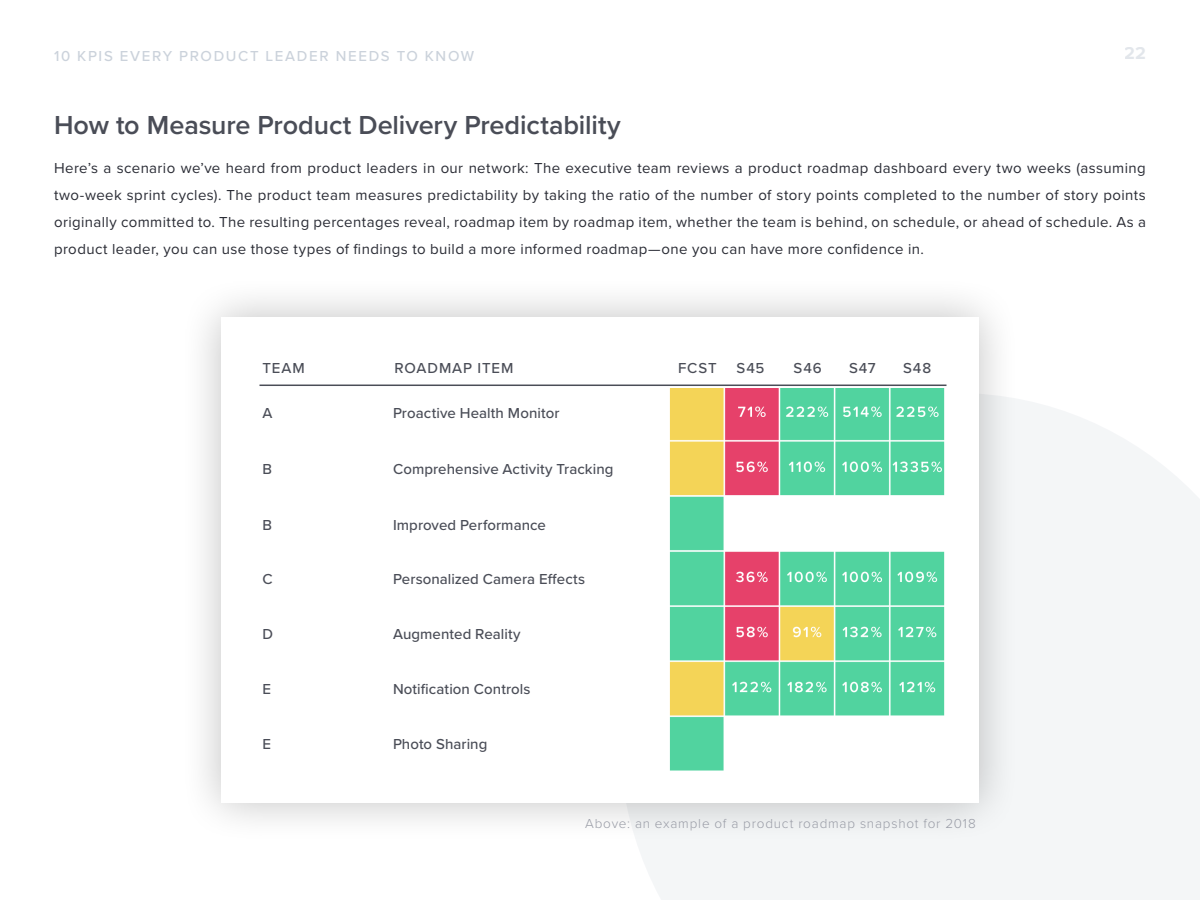
<style>
.page{position:relative;width:1200px;height:900px;background:#fff}
.page>*{position:absolute;margin:0;border:0;box-sizing:border-box;transform-origin:0 0}
.t1{font:600 27px "Proxima Nova";letter-spacing:-.005em;color:#4a4d57}
.t2{font:700 18px "Proxima Nova";color:#cbd2db}
.t3{font:15px/27px "Proxima Nova";letter-spacing:.025em;color:#2a2c35;text-align:justify}
.t4{font:500 15px "Proxima Nova";letter-spacing:.005em;color:#4a4d57}
.t5{font:500 15px "Proxima Nova";letter-spacing:.115em;color:#cbd2db}
.t6{font:500 15px "Proxima Nova";letter-spacing:.065em;color:#4a4d57}
.t7{font:300 13.5px "Proxima Nova";letter-spacing:.06em;color:#999ca6}
</style>
<div class="page">
<div style="left:638px;top:400px;width:562px;height:500px;background:#f4f6f7"></div>
<div style="left:179px;top:275px;width:842px;height:570px;background:#000;opacity:.25"></div>
<div style="left:221px;top:317px;width:758px;height:485px;background:#fff"></div>
<img style="left:669px;top:388px;width:276px;height:383px">
<hr style="left:260px;top:385px;width:686px;height:1px;background:#4a4d57">
<p class="t5" style="left:54px;top:44px;width:422px">10 KPIS EVERY PRODUCT LEADER NEEDS TO KNOW</p>
<p class="t1" style="left:54px;top:105px;width:568px">How to Measure Product Delivery Predictability</p>
<p class="t2" style="left:1125px;top:40px;width:23px">22</p>
<p class="t3" style="left:54px;top:154px;width:1094px">Here’s a scenario we’ve heard from product leaders in our network: The executive team reviews a product roadmap dashboard every two weeks (assuming two-week sprint cycles). The product team measures predictability by taking the ratio of the number of story points completed to the number of story points originally committed to. The resulting percentages reveal, roadmap item by roadmap item, whether the team is behind, on schedule, or ahead of schedule. As a product leader, you can use those types of findings to build a more informed roadmap—one you can have more confidence in.</p>
<p class="t4" style="left:262px;top:357px;width:44px">TEAM</p>
<p class="t4" style="left:262px;top:402px;width:11px">A</p>
<p class="t6" style="left:394px;top:357px;width:120px">ROADMAP ITEM</p>
<p class="t4" style="left:678px;top:357px;width:40px">FCST</p>
<p class="t4" style="left:736px;top:357px;width:30px">S45</p>
<p class="t4" style="left:794px;top:357px;width:30px">S46</p>
<p class="t4" style="left:849px;top:357px;width:28px">S47</p>
<p class="t4" style="left:903px;top:357px;width:30px">S48</p>
<p class="t4" style="left:393px;top:402px;width:168px">Proactive Health Monitor</p>
<p class="t4" style="left:262px;top:457px;width:11px">B</p>
<p class="t4" style="left:393px;top:457px;width:222px">Comprehensive Activity Tracking</p>
<p class="t4" style="left:262px;top:513px;width:11px">B</p>
<p class="t4" style="left:393px;top:513px;width:154px">Improved Performance</p>
<p class="t4" style="left:262px;top:568px;width:12px">C</p>
<p class="t4" style="left:393px;top:568px;width:194px">Personalized Camera Effects</p>
<p class="t4" style="left:262px;top:623px;width:12px">D</p>
<p class="t4" style="left:393px;top:623px;width:129px">Augmented Reality</p>
<p class="t4" style="left:262px;top:678px;width:10px">E</p>
<p class="t4" style="left:393px;top:678px;width:139px">Notification Controls</p>
<p class="t4" style="left:262px;top:733px;width:10px">E</p>
<p class="t4" style="left:393px;top:733px;width:96px">Photo Sharing</p>
<p class="t7" style="left:585px;top:813px;width:392px">Above: an example of a product roadmap snapshot for 2018</p>
</div>
